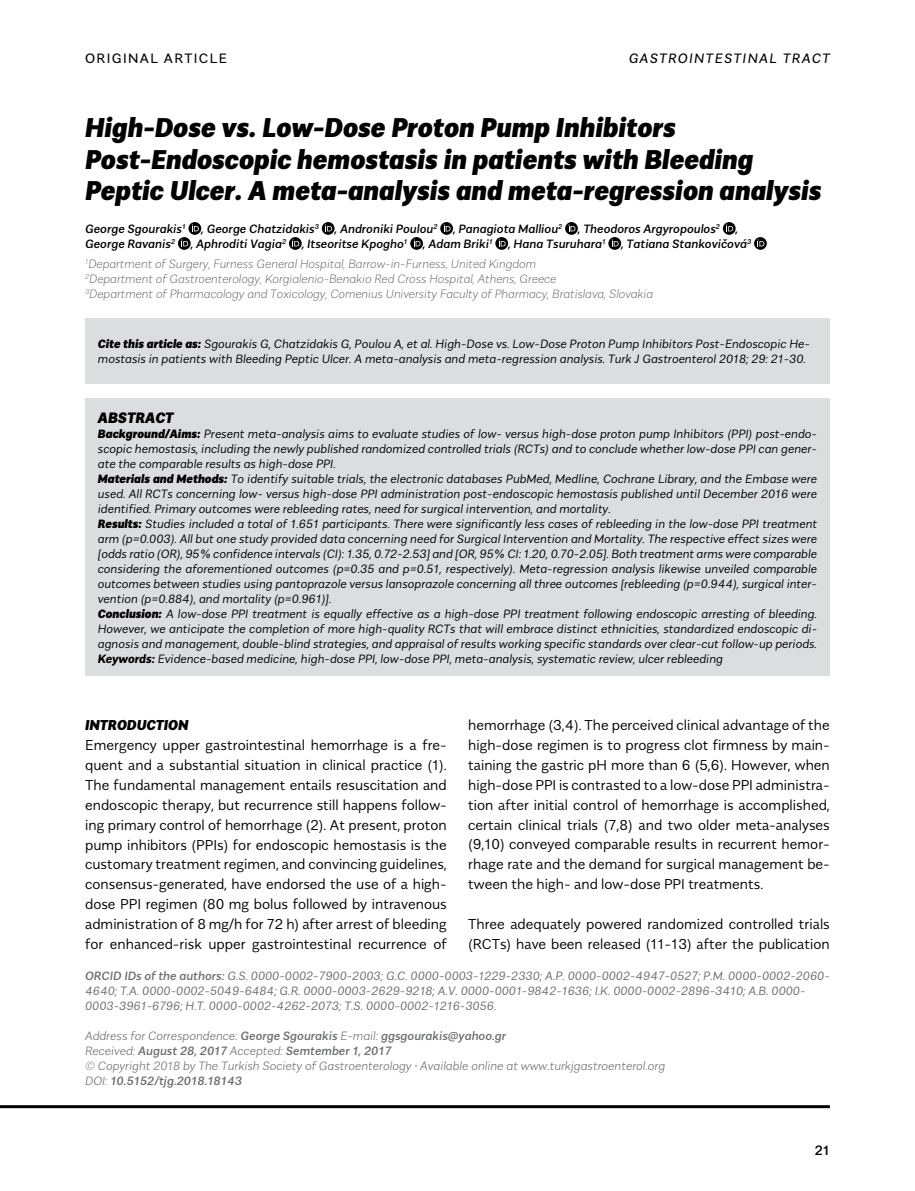
<style>
.page{position:relative;width:915px;height:1191px;background:#fff}
.page>*{position:absolute;margin:0;border:0;box-sizing:border-box;transform-origin:0 0}
.t1{font:italic 900 27px/31.5px "Alergia Normal";color:#000}
.t2{font:italic 900 15px "Alergia Normal";color:#000}
.t3{font:300 14.25px/20px "Alergia Normal";color:#000;text-align:justify}
.t4{font:italic 900 14.25px "Alergia Normal";color:#000}
.t5{font:italic 13.5px "Alergia Normal";letter-spacing:.1em;color:#000}
.t6{font:13.5px "Alergia Normal";letter-spacing:.1em;color:#000}
.t7{font:500 13.5px "Alergia Normal";color:#000}
.t8{font:italic 300 12px/15px "Alergia Normal";color:#000}
.t9{font:italic 300 12px/15px "Alergia Normal";color:#6d6e71}
.t10{font:italic 300 expanded 12px/15px "Alergia Normal";color:#58595b}
.t11{font:italic 200 12px/15px "Alergia Normal";color:#6d6e71}
.t12{font:italic 500 12px "Alergia Normal";color:#000}
.s1{font-weight:900}
.s2{font-weight:700}
.s3{font-weight:500}
</style>
<div class="page">
<svg style="left:188px;top:222px;width:13px;height:13px"></svg>
<svg style="left:192px;top:224px;width:7px;height:7px"></svg>
<svg style="left:322px;top:222px;width:12px;height:13px"></svg>
<svg style="left:325px;top:224px;width:7px;height:7px"></svg>
<svg style="left:440px;top:222px;width:13px;height:13px"></svg>
<svg style="left:443px;top:224px;width:7px;height:7px"></svg>
<svg style="left:565px;top:222px;width:12px;height:13px"></svg>
<svg style="left:568px;top:224px;width:7px;height:7px"></svg>
<svg style="left:722px;top:222px;width:13px;height:13px"></svg>
<svg style="left:726px;top:224px;width:7px;height:7px"></svg>
<svg style="left:178px;top:237px;width:13px;height:13px"></svg>
<svg style="left:181px;top:239px;width:7px;height:7px"></svg>
<svg style="left:289px;top:237px;width:12px;height:13px"></svg>
<svg style="left:292px;top:239px;width:7px;height:7px"></svg>
<svg style="left:410px;top:237px;width:13px;height:13px"></svg>
<svg style="left:413px;top:239px;width:7px;height:7px"></svg>
<svg style="left:495px;top:237px;width:13px;height:13px"></svg>
<svg style="left:498px;top:239px;width:7px;height:7px"></svg>
<svg style="left:608px;top:237px;width:13px;height:13px"></svg>
<svg style="left:611px;top:239px;width:7px;height:7px"></svg>
<svg style="left:753px;top:237px;width:13px;height:13px"></svg>
<svg style="left:757px;top:239px;width:7px;height:7px"></svg>
<div style="left:85px;top:398px;width:744px;height:277px;background:#dcddde"></div>
<hr style="left:0;top:1105px;width:829px;height:3px;background:#000">
<div style="left:85px;top:318px;width:744px;height:65px;background:#dcddde"></div>
<p class="t6" style="left:85px;top:48px;width:143px">ORIGINAL ARTICLE</p>
<p class="t5" style="left:628px;top:48px;width:203px">GASTROINTESTINAL TRACT</p>
<h1 class="t1" style="left:85px;top:109px;width:737px">High-Dose vs. Low-Dose Proton Pump Inhibitors<br>Post-Endoscopic hemostasis in patients with Bleeding<br>Peptic Ulcer. A meta-analysis and meta-regression analysis</h1>
<p class="t12" style="left:85px;top:220px;width:102px">George Sgourakis<sup>1</sup></p>
<p class="t12" style="left:201px;top:220px;width:119px">, George Chatzidakis<sup>3</sup></p>
<p class="t12" style="left:334px;top:220px;width:104px">, Androniki Poulou<sup>2</sup></p>
<p class="t12" style="left:453px;top:220px;width:111px">, Panagiota Malliou<sup>2</sup></p>
<p class="t12" style="left:577px;top:220px;width:144px">, Theodoros Argyropoulos<sup>2</sup></p>
<p class="t12" style="left:735px;top:220px;width:4px">,</p>
<p class="t12" style="left:85px;top:235px;width:92px">George Ravanis<sup>2</sup></p>
<p class="t12" style="left:191px;top:235px;width:97px">, Aphroditi Vagia<sup>2</sup></p>
<p class="t12" style="left:301px;top:235px;width:107px">, Itseoritse Kpogho<sup>1</sup></p>
<p class="t12" style="left:423px;top:235px;width:71px">, Adam Briki<sup>1</sup></p>
<p class="t12" style="left:508px;top:235px;width:99px">, Hana Tsuruhara<sup>1</sup></p>
<p class="t12" style="left:621px;top:235px;width:132px">, Tatiana Stankovičová<sup>3</sup></p>
<p class="t10" style="left:85px;top:255px;width:569px"><sup>1</sup>Department of Surgery, Furness General Hospital, Barrow-in-Furness, United Kingdom<br><sup>2</sup>Department of Gastroenterology, Korgialenio-Benakio Red Cross Hospital, Athens, Greece<br><sup>3</sup>Department of Pharmacology and Toxicology, Comenius University Faculty of Pharmacy, Bratislava, Slovakia</p>
<p class="t8" style="left:98px;top:335px;width:713px"><span class="s1">Cite this article as:</span> Sgourakis G, Chatzidakis G, Poulou A, et al. High-Dose vs. Low-Dose Proton Pump Inhibitors Post-Endoscopic He&shy;mostasis in patients with Bleeding Peptic Ulcer. A meta-analysis and meta-regression analysis. Turk J Gastroenterol 2018; 29: 21-30.</p>
<p class="t2" style="left:98px;top:405px;width:77px">ABSTRACT</p>
<p class="t8" style="left:98px;top:425px;width:720px"><span class="s1">Background/Aims:</span> Present meta-analysis aims to evaluate studies of low- versus high-dose proton pump Inhibitors (PPI) post-endo&shy;scopic hemostasis, including the newly published randomized controlled trials (RCTs) and to conclude whether low-dose PPI can gener&shy;ate the comparable results as high-dose PPI.<br><span class="s1">Materials and Methods:</span> To identify suitable trials, the electronic databases PubMed, Medline, Cochrane Library, and the Embase were used. All RCTs concerning low- versus high-dose PPI administration post-endoscopic hemostasis published until December 2016 were identified. Primary outcomes were rebleeding rates, need for surgical intervention, and mortality.<br><span class="s1">Results:</span> Studies included a total of 1.651 participants. There were significantly less cases of rebleeding in the low-dose PPI treatment arm (p=0.003). All but one study provided data concerning need for Surgical Intervention and Mortality. The respective effect sizes were [odds ratio (OR), 95% confidence intervals (CI): 1.35, 0.72-2.53] and [OR, 95% CI: 1.20, 0.70-2.05]. Both treatment arms were comparable considering the aforementioned outcomes (p=0.35 and p=0.51, respectively). Meta-regression analysis likewise unveiled comparable outcomes between studies using pantoprazole versus lansoprazole concerning all three outcomes [rebleeding (p=0.944), surgical inter&shy;vention (p=0.884), and mortality (p=0.961)].<br><span class="s1">Conclusion:</span> A low-dose PPI treatment is equally effective as a high-dose PPI treatment following endoscopic arresting of bleeding.<br>However, we anticipate the completion of more high-quality RCTs that will embrace distinct ethnicities, standardized endoscopic di&shy;agnosis and management, double-blind strategies, and appraisal of results working specific standards over clear-cut follow-up periods.<br><span class="s2">Keywords:</span> Evidence-based medicine, high-dose PPI, low-dose PPI, meta-analysis, systematic review, ulcer rebleeding</p>
<p class="t4" style="left:85px;top:713px;width:105px">INTRODUCTION</p>
<p class="t3" style="left:85px;top:733px;width:363px">Emergency upper gastrointestinal hemorrhage is a fre&shy;quent and a substantial situation in clinical practice (1).<br>The fundamental management entails resuscitation and endoscopic therapy, but recurrence still happens follow&shy;ing primary control of hemorrhage (2). At present, proton pump inhibitors (PPIs) for endoscopic hemostasis is the customary treatment regimen, and convincing guidelines, consensus-generated, have endorsed the use of a high&shy;dose PPI regimen (80 mg bolus followed by intravenous administration of 8 mg/h for 72 h) after arrest of bleeding for enhanced-risk upper gastrointestinal recurrence of</p>
<p class="t3" style="left:468px;top:713px;width:363px">hemorrhage (3,4). The perceived clinical advantage of the high-dose regimen is to progress clot firmness by main&shy;taining the gastric pH more than 6 (5,6). However, when high-dose PPI is contrasted to a low-dose PPI administra&shy;tion after initial control of hemorrhage is accomplished, certain clinical trials (7,8) and two older meta-analyses (9,10) conveyed comparable results in recurrent hemor&shy;rhage rate and the demand for surgical management be&shy;tween the high- and low-dose PPI treatments.</p>
<p class="t3" style="left:468px;top:913px;width:363px">Three adequately powered randomized controlled trials (RCTs) have been released (11-13) after the publication</p>
<p class="t9" style="left:85px;top:966px;width:746px"><span class="s3">ORCID IDs of the authors:</span> G.S. 0000-0002-7900-2003; G.C. 0000-0003-1229-2330; A.P. 0000-0002-4947-0527; P.M. 0000-0002-2060-<br>4640; T.A. 0000-0002-5049-6484; G.R. 0000-0003-2629-9218; A.V. 0000-0001-9842-1636; I.K. 0000-0002-2896-3410; A.B. 0000-<br>0003-3961-6796; H.T. 0000-0002-4262-2073; T.S. 0000-0002-1216-3056.</p>
<p class="t11" style="left:85px;top:1027px;width:581px">Address for Correspondence: <span class="s3">George Sgourakis</span> E-mail: <span class="s3">ggsgourakis@yahoo.gr<br></span>Received: <span class="s3">August 28, 2017</span> Accepted: <span class="s3">Semtember 1, 2017<br></span>© Copyright 2018 by The Turkish Society of Gastroenterology • Available online at www.turkjgastroenterol.org DOI: <span class="s3">10.5152/tjg.2018.18143</span></p>
<p class="t7" style="left:814px;top:1139px;width:17px">21</p>
</div>
